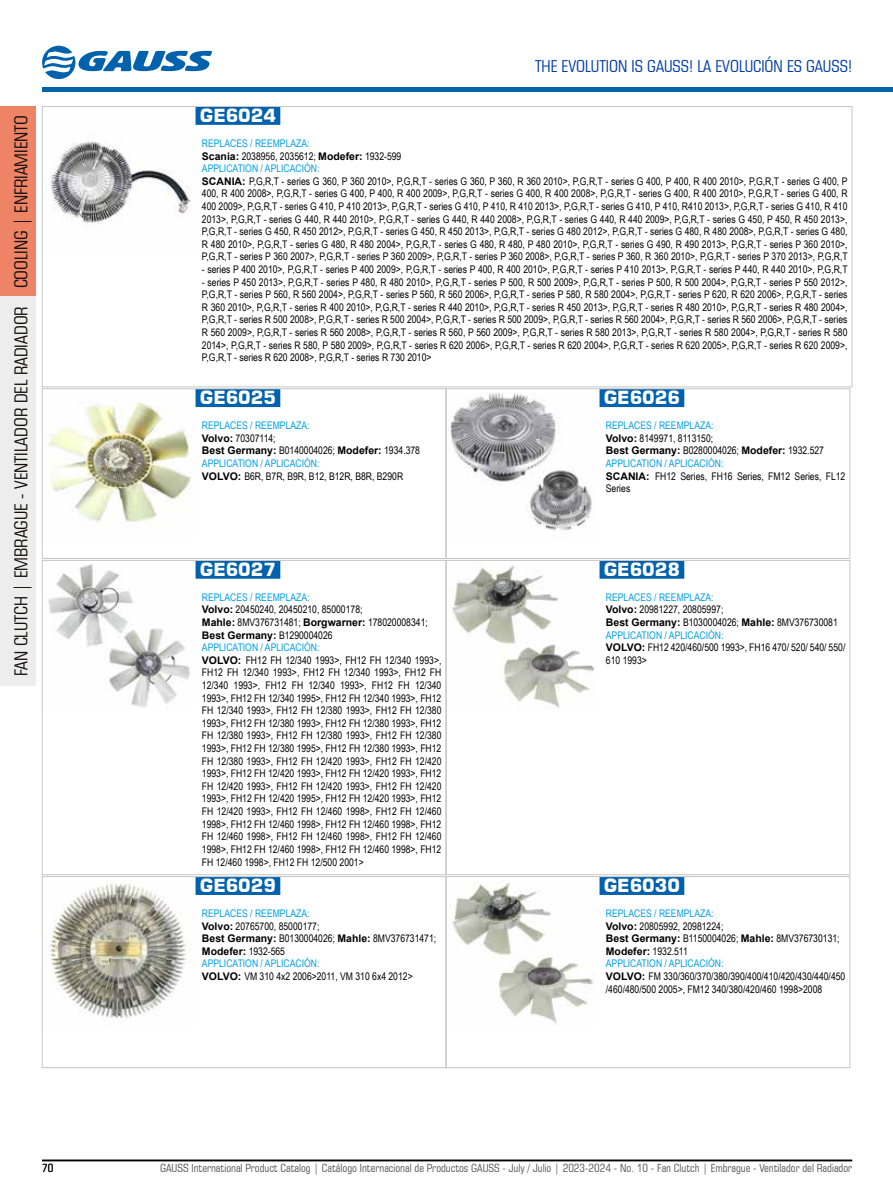
<style>
.page{position:relative;width:893px;height:1191px;background:#fff}
.page>*{position:absolute;margin:0;border:0;box-sizing:border-box;transform-origin:0 0}
.t1{font:condensed 18px "Square 721 BT";color:#11100a}
.t2{font:700 18px "Square 721 BT";color:#fff}
.t3{font:condensed 16.5px "Square 721 BT";color:#003da6}
.t4{font:condensed 11.25px "Square 721 BT";color:#575756}
.t5{font:condensed 11.25px "Square 721 BT";color:#000}
.t6{font:10.5px/12.6px "Arial Narrow";color:#000}
.t7{font:700 10.5px "Arial";color:#000}
.t8{font:10.5px/12.6px "Arial Narrow";color:#009fe3}
.s1{color:#009fe3}
.s2{font-family:"Arial";font-weight:700}
.s3{font-family:"Arial";font-weight:700;color:#000}
.s4{color:#000}
.s5{font-family:"Arial Narrow";font-weight:400}
</style>
<div class="page">
<hr style="left:42px;top:1159px;width:810px;height:2px;background:#000">
<div style="left:0;top:296px;width:36px;height:389px;background:#ededed"></div>
<div style="left:0;top:106px;width:36px;height:190px;background:#ef8366"></div>
<svg style="left:42px;top:46px;width:170px;height:33px"></svg>
<hr style="left:42px;top:87px;width:851px;height:4px;background:#0061ad">
<div style="left:196px;top:107px;width:84px;height:18px;background:#0061ad"></div>
<img style="left:50px;top:141px;width:141px;height:85px">
<div style="left:196px;top:389px;width:84px;height:18px;background:#0061ad"></div>
<div style="left:42px;top:388px;width:404px;height:170px;border:1px solid #c6c6c6"></div>
<img style="left:48px;top:401px;width:143px;height:122px">
<div style="left:599px;top:389px;width:85px;height:18px;background:#0061ad"></div>
<div style="left:446px;top:388px;width:404px;height:170px;border:1px solid #c6c6c6"></div>
<img style="left:450px;top:392px;width:142px;height:139px">
<div style="left:196px;top:560px;width:84px;height:18px;background:#0061ad"></div>
<div style="left:42px;top:560px;width:404px;height:315px;border:1px solid #c6c6c6"></div>
<img style="left:48px;top:564px;width:142px;height:143px">
<div style="left:599px;top:560px;width:85px;height:18px;background:#0061ad"></div>
<div style="left:446px;top:560px;width:404px;height:315px;border:1px solid #c6c6c6"></div>
<img style="left:452px;top:564px;width:142px;height:145px">
<div style="left:196px;top:877px;width:84px;height:18px;background:#0061ad"></div>
<div style="left:42px;top:876px;width:404px;height:191px;border:1px solid #c6c6c6"></div>
<img style="left:45px;top:883px;width:147px;height:136px">
<div style="left:599px;top:877px;width:85px;height:18px;background:#0061ad"></div>
<div style="left:446px;top:876px;width:404px;height:191px;border:1px solid #c6c6c6"></div>
<img style="left:452px;top:882px;width:142px;height:143px">
<h1 class="t1" style="left:10px;top:676px;width:563px;rotate:-90deg">FAN CLUTCH | EMBRAGUE - VENTILADOR DEL RADIADOR COOLING | ENFRIAMIENTO</h1>
<p class="t5" style="left:42px;top:1161px;width:13px">70</p>
<h2 class="t3" style="left:535px;top:56px;width:319px">THE EVOLUTION IS GAUSS! LA EVOLUCIÓN ES GAUSS!</h2>
<h1 class="t2" style="left:200px;top:104px;width:78px">GE6024</h1>
<p class="t6" style="left:202px;top:136px;width:647px"><span class="s1">REPLACES / REEMPLAZA:<br></span><span class="s2">Scania:</span> 2038956, 2035612; <span class="s2">Modefer:</span> 1932-599<br><span class="s1">APPLICATION / APLICACIÓN:<br></span><span class="s2">SCANIA:</span> P,G,R,T - series G 360, P 360 2010&gt;, P,G,R,T - series G 360, P 360, R 360 2010&gt;, P,G,R,T - series G 400, P 400, R 400 2010&gt;, P,G,R,T - series G 400, P 400, R 400 2008&gt;, P,G,R,T - series G 400, P 400, R 400 2009&gt;, P,G,R,T - series G 400, R 400 2008&gt;, P,G,R,T - series G 400, R 400 2010&gt;, P,G,R,T - series G 400, R 400 2009&gt;, P,G,R,T - series G 410, P 410 2013&gt;, P,G,R,T - series G 410, P 410, R 410 2013&gt;, P,G,R,T - series G 410, P 410, R410 2013&gt;, P,G,R,T - series G 410, R 410<br>2013&gt;, P,G,R,T - series G 440, R 440 2010&gt;, P,G,R,T - series G 440, R 440 2008&gt;, P,G,R,T - series G 440, R 440 2009&gt;, P,G,R,T - series G 450, P 450, R 450 2013&gt;, P,G,R,T - series G 450, R 450 2012&gt;, P,G,R,T - series G 450, R 450 2013&gt;, P,G,R,T - series G 480 2012&gt;, P,G,R,T - series G 480, R 480 2008&gt;, P,G,R,T - series G 480, R 480 2010&gt;, P,G,R,T - series G 480, R 480 2004&gt;, P,G,R,T - series G 480, R 480, P 480 2010&gt;, P,G,R,T - series G 490, R 490 2013&gt;, P,G,R,T - series P 360 2010&gt;, P,G,R,T - series P 360 2007&gt;, P,G,R,T - series P 360 2009&gt;, P,G,R,T - series P 360 2008&gt;, P,G,R,T - series P 360, R 360 2010&gt;, P,G,R,T - series P 370 2013&gt;, P,G,R,T</p>
<p class="t6" style="left:202px;top:262px;width:647px">- series P 400 2010&gt;, P,G,R,T - series P 400 2009&gt;, P,G,R,T - series P 400, R 400 2010&gt;, P,G,R,T - series P 410 2013&gt;, P,G,R,T - series P 440, R 440 2010&gt;, P,G,R,T</p>
<p class="t6" style="left:202px;top:275px;width:647px;text-align:justify">- series P 450 2013&gt;, P,G,R,T - series P 480, R 480 2010&gt;, P,G,R,T - series P 500, R 500 2009&gt;, P,G,R,T - series P 500, R 500 2004&gt;, P,G,R,T - series P 550 2012&gt;, P,G,R,T - series P 560, R 560 2004&gt;, P,G,R,T - series P 560, R 560 2006&gt;, P,G,R,T - series P 580, R 580 2004&gt;, P,G,R,T - series P 620, R 620 2006&gt;, P,G,R,T - series R 360 2010&gt;, P,G,R,T - series R 400 2010&gt;, P,G,R,T - series R 440 2010&gt;, P,G,R,T - series R 450 2013&gt;, P,G,R,T - series R 480 2010&gt;, P,G,R,T - series R 480 2004&gt;, P,G,R,T - series R 500 2008&gt;, P,G,R,T - series R 500 2004&gt;, P,G,R,T - series R 500 2009&gt;, P,G,R,T - series R 560 2004&gt;, P,G,R,T - series R 560 2006&gt;, P,G,R,T - series R 560 2009&gt;, P,G,R,T - series R 560 2008&gt;, P,G,R,T - series R 560, P 560 2009&gt;, P,G,R,T - series R 580 2013&gt;, P,G,R,T - series R 580 2004&gt;, P,G,R,T - series R 580<br>2014&gt;, P,G,R,T - series R 580, P 580 2009&gt;, P,G,R,T - series R 620 2006&gt;, P,G,R,T - series R 620 2004&gt;, P,G,R,T - series R 620 2005&gt;, P,G,R,T - series R 620 2009&gt;, P,G,R,T - series R 620 2008&gt;, P,G,R,T - series R 730 2010&gt;</p>
<h1 class="t2" style="left:200px;top:386px;width:78px">GE6025</h1>
<p class="t8" style="left:202px;top:419px;width:109px">REPLACES / REEMPLAZA:<br><span class="s3">Volvo:</span> <span class="s4">70307114;</span></p>
<p class="t7" style="left:202px;top:443px;width:220px">Best Germany: <span class="s5">B0140004026;</span> Modefer: <span class="s5">1934.378</span></p>
<p class="t6" style="left:202px;top:456px;width:203px"><span class="s1">APPLICATION / APLICACIÓN:<br></span><span class="s2">VOLVO:</span> B6R, B7R, B9R, B12, B12R, B8R, B290R</p>
<h1 class="t2" style="left:604px;top:386px;width:78px">GE6026</h1>
<p class="t8" style="left:606px;top:419px;width:109px">REPLACES / REEMPLAZA:<br><span class="s3">Volvo:</span> <span class="s4">8149971, 8113150;</span></p>
<p class="t7" style="left:606px;top:443px;width:220px">Best Germany: <span class="s5">B0280004026;</span> Modefer: <span class="s5">1932.527</span></p>
<p class="t6" style="left:606px;top:456px;width:241px"><span class="s1">APPLICATION / APLICACIÓN:<br></span><span class="s2">SCANIA:</span> FH12 Series, FH16 Series, FM12 Series, FL12<br>Series</p>
<h1 class="t2" style="left:200px;top:558px;width:78px">GE6027</h1>
<p class="t6" style="left:202px;top:590px;width:227px"><span class="s1">REPLACES / REEMPLAZA:<br></span><span class="s2">Volvo:</span> 20450240, 20450210, 85000178;<br><span class="s2">Mahle:</span> 8MV376731481; <span class="s2">Borgwarner:</span> 178020008341;</p>
<p class="t7" style="left:202px;top:627px;width:132px">Best Germany: <span class="s5">B1290004026</span></p>
<p class="t6" style="left:202px;top:641px;width:241px"><span class="s1">APPLICATION / APLICACIÓN:<br></span><span class="s2">VOLVO:</span> FH12 FH 12/340 1993&gt;, FH12 FH 12/340 1993&gt;, FH12 FH 12/340 1993&gt;, FH12 FH 12/340 1993&gt;, FH12 FH 12/340 1993&gt;, FH12 FH 12/340 1993&gt;, FH12 FH 12/340<br>1993&gt;, FH12 FH 12/340 1995&gt;, FH12 FH 12/340 1993&gt;, FH12<br>FH 12/340 1993&gt;, FH12 FH 12/380 1993&gt;, FH12 FH 12/380<br>1993&gt;, FH12 FH 12/380 1993&gt;, FH12 FH 12/380 1993&gt;, FH12<br>FH 12/380 1993&gt;, FH12 FH 12/380 1993&gt;, FH12 FH 12/380<br>1993&gt;, FH12 FH 12/380 1995&gt;, FH12 FH 12/380 1993&gt;, FH12<br>FH 12/380 1993&gt;, FH12 FH 12/420 1993&gt;, FH12 FH 12/420<br>1993&gt;, FH12 FH 12/420 1993&gt;, FH12 FH 12/420 1993&gt;, FH12<br>FH 12/420 1993&gt;, FH12 FH 12/420 1993&gt;, FH12 FH 12/420<br>1993&gt;, FH12 FH 12/420 1995&gt;, FH12 FH 12/420 1993&gt;, FH12<br>FH 12/420 1993&gt;, FH12 FH 12/460 1998&gt;, FH12 FH 12/460<br>1998&gt;, FH12 FH 12/460 1998&gt;, FH12 FH 12/460 1998&gt;, FH12<br>FH 12/460 1998&gt;, FH12 FH 12/460 1998&gt;, FH12 FH 12/460<br>1998&gt;, FH12 FH 12/460 1998&gt;, FH12 FH 12/460 1998&gt;, FH12<br>FH 12/460 1998&gt;, FH12 FH 12/500 2001&gt;</p>
<h1 class="t2" style="left:200px;top:874px;width:78px">GE6029</h1>
<p class="t6" style="left:202px;top:906px;width:236px"><span class="s1">REPLACES / REEMPLAZA:<br></span><span class="s2">Volvo:</span> 20765700, 85000177;<br><span class="s2">Best Germany:</span> B0130004026; <span class="s2">Mahle:</span> 8MV376731471;</p>
<p class="t7" style="left:202px;top:943px;width:85px">Modefer: <span class="s5">1932-565</span></p>
<p class="t6" style="left:202px;top:957px;width:212px"><span class="s1">APPLICATION / APLICACIÓN:<br></span><span class="s2">VOLVO:</span> VM 310 4x2 2006&gt;2011, VM 310 6x4 2012&gt;</p>
<h1 class="t2" style="left:604px;top:558px;width:78px">GE6028</h1>
<p class="t6" style="left:606px;top:590px;width:241px"><span class="s1">REPLACES / REEMPLAZA:<br></span><span class="s2">Volvo:</span> 20981227, 20805997;<br><span class="s2">Best Germany:</span> B1030004026; <span class="s2">Mahle:</span> 8MV376730081<br><span class="s1">APPLICATION / APLICACIÓN:<br></span><span class="s2">VOLVO:</span> FH12 420/460/500 1993&gt;, FH16 470/ 520/ 540/ 550/<br>610 1993&gt;</p>
<h1 class="t2" style="left:604px;top:874px;width:78px">GE6030</h1>
<p class="t6" style="left:606px;top:906px;width:235px"><span class="s1">REPLACES / REEMPLAZA:<br></span><span class="s2">Volvo:</span> 20805992, 20981224;<br><span class="s2">Best Germany:</span> B1150004026; <span class="s2">Mahle:</span> 8MV376730131;</p>
<p class="t7" style="left:606px;top:943px;width:84px">Modefer: <span class="s5">1932.511</span></p>
<p class="t6" style="left:606px;top:957px;width:241px"><span class="s1">APPLICATION / APLICACIÓN:<br></span><span class="s2">VOLVO:</span> FM 330/360/370/380/390/400/410/420/430/440/450 /460/480/500 2005&gt;, FM12 340/380/420/460 1998&gt;2008</p>
<p class="t4" style="left:160px;top:1161px;width:693px">GAUSS International Product Catalog | Catálogo Internacional de Productos GAUSS - July / Julio | 2023-2024 - No. 10 - Fan Clutch | Embrague - Ventilador del Radiador</p>
</div>
